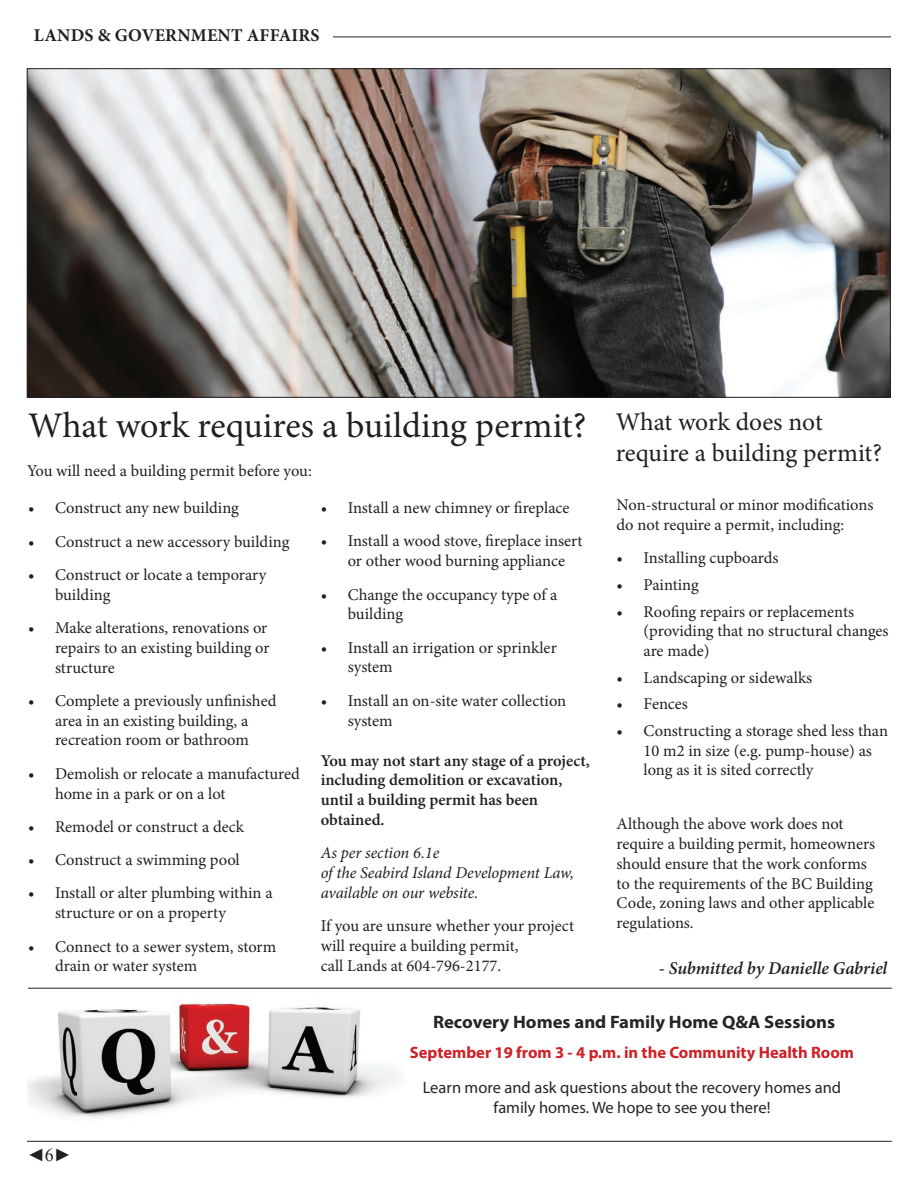
<style>
.page{position:relative;width:918px;height:1188px;background:#fff}
.page>*{position:absolute;margin:0;border:0;box-sizing:border-box;transform-origin:0 0}
.t1{font:36px "Minion Pro";color:#231f20}
.t2{font:25.5px/30.6px "Minion Pro";color:#231f20}
.t3{font:700 18px "Myriad Pro";color:#252525;scale:1.04 1}
.t4{font:italic 600 18px "Minion Pro";letter-spacing:-.005em;color:#231f20}
.t5{font:700 18px "Minion Pro";letter-spacing:.01em;color:#231f20}
.t6{font:18px "Times New Roman";color:#231f20}
.t7{font:16.5px/19.8px "Minion Pro";color:#231f20}
.t8{font:600 16.5px/19.8px "Minion Pro";color:#231f20}
.t9{font:16.5px/19.8px "Myriad Pro";color:#252525;text-align:center}
.t10{font:italic 16.5px/19.8px "Minion Pro";letter-spacing:-.01em;color:#231f20}
.t11{font:700 16.5px "Myriad Pro";color:#d02027}
</style>
<div class="page">
<hr style="left:27px;top:1141px;width:865px;height:1px;background:#231f20">
<hr style="left:87px;top:37px;width:804px;height:1px;background:#231f20">
<img style="left:29px;top:70px;width:860px;height:326px">
<div style="left:27px;top:28px;width:306px;height:20px;background:#fff"></div>
<hr style="left:28px;top:988px;width:864px;height:1px;background:#231f20">
<img style="left:27px;top:1003px;width:374px;height:115px">
<p class="t5" style="left:34px;top:22px;width:287px">LANDS &amp; GOVERNMENT AFFAIRS</p>
<h1 class="t1" style="left:28px;top:402px;width:560px">What work requires a building permit?</h1>
<p class="t7" style="left:27px;top:461px;width:286px">You will need a building permit before you:</p>
<p class="t7" style="left:28px;top:498px;width:212px">• Construct any new building</p>
<p class="t7" style="left:28px;top:531px;width:263px">• Construct a new accessory building</p>
<p class="t7" style="left:55px;top:565px;width:213px;text-indent:-27px">• Construct or locate a temporary building</p>
<p class="t7" style="left:55px;top:618px;width:216px;text-indent:-27px">• Make alterations, renovations or repairs to an existing building or structure</p>
<p class="t7" style="left:28px;top:691px;width:250px;text-align:center">• Complete a previously unfinished area in an existing building, a recreation room or bathroom</p>
<p class="t7" style="left:55px;top:764px;width:246px;text-indent:-27px">• Demolish or relocate a manufactured home in a park or on a lot</p>
<p class="t7" style="left:28px;top:817px;width:217px">• Remodel or construct a deck</p>
<p class="t7" style="left:28px;top:850px;width:213px">• Construct a swimming pool</p>
<p class="t7" style="left:55px;top:883px;width:219px;text-indent:-27px">• Install or alter plumbing within a structure or on a property</p>
<p class="t7" style="left:55px;top:936px;width:223px;text-indent:-27px">• Connect to a sewer system, storm drain or water system</p>
<p class="t7" style="left:321px;top:498px;width:250px">• Install a new chimney or fireplace</p>
<p class="t7" style="left:321px;top:531px;width:263px;text-align:center">• Install a wood stove, fireplace insert or other wood burning appliance</p>
<p class="t7" style="left:348px;top:585px;width:211px;text-indent:-27px">• Change the occupancy type of a building</p>
<p class="t7" style="left:348px;top:638px;width:211px;text-indent:-27px">• Install an irrigation or sprinkler system</p>
<p class="t7" style="left:348px;top:691px;width:220px;text-indent:-27px">• Install an on-site water collection system</p>
<p class="t8" style="left:321px;top:750px;width:271px">You may not start any stage of a project, including demolition or excavation, until a building permit has been obtained.</p>
<p class="t10" style="left:321px;top:843px;width:255px">As per section 6.1e<br>of the Seabird Island Development Law, available on our website.</p>
<p class="t7" style="left:321px;top:916px;width:255px">If you are unsure whether your project will require a building permit,<br>call Lands at 604-796-2177.</p>
<h2 class="t2" style="left:616px;top:407px;width:268px">What work does not require a building permit?</h2>
<p class="t7" style="left:617px;top:495px;width:258px">Non-structural or minor modifications do not require a permit, including:</p>
<p class="t7" style="left:617px;top:548px;width:163px">• Installing cupboards</p>
<p class="t7" style="left:617px;top:575px;width:84px">• Painting</p>
<p class="t7" style="left:644px;top:601px;width:247px;text-indent:-27px">• Roofing repairs or replacements (providing that no structural changes are made)</p>
<p class="t7" style="left:617px;top:668px;width:197px">• Landscaping or sidewalks</p>
<p class="t7" style="left:617px;top:694px;width:73px">• Fences</p>
<p class="t7" style="left:644px;top:721px;width:246px;text-indent:-27px">• Constructing a storage shed less than<br>10 m2 in size (e.g. pump-house) as long as it is sited correctly</p>
<p class="t7" style="left:617px;top:814px;width:260px">Although the above work does not require a building permit, homeowners should ensure that the work conforms to the requirements of the BC Building Code, zoning laws and other applicable regulations.</p>
<p class="t4" style="left:659px;top:956px;width:230px">- Submitted by Danielle Gabriel</p>
<p class="t3" style="left:433px;top:1010px;width:388px">Recovery Homes and Family Home Q&amp;A Sessions</p>
<p class="t6" style="left:27px;top:1142px;width:46px">◄6►</p>
<p class="t11" style="left:410px;top:1042px;width:446px">September 19 from 3 - 4 p.m. in the Community Health Room</p>
<p class="t9" style="left:423px;top:1077px;width:420px">Learn more and ask questions about the recovery homes and family homes. We hope to see you there!</p>
</div>
